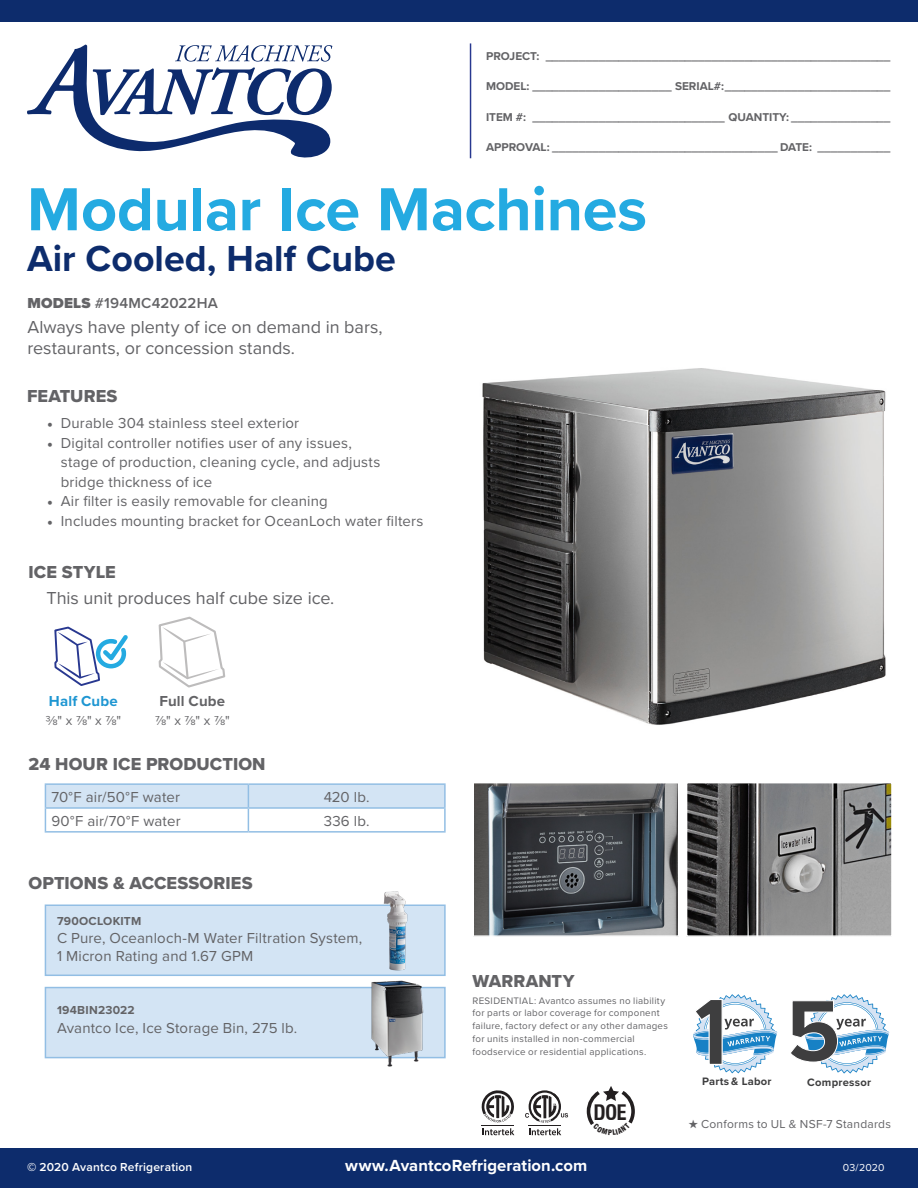
<style>
.page{position:relative;width:918px;height:1188px;background:#fff}
.page>*{position:absolute;margin:0;border:0;box-sizing:border-box;transform-origin:0 0}
.Series_Page_-_Series{font:700 63px "Proxima Nova";letter-spacing:-.01em;color:#24aae1}
.t1{font:700 37.5px "Proxima Nova";color:#0d2c6c}
.t2{font:700 condensed 20.85px "Swiss 721 BT";color:#231f20}
.t3{font:18px/21px "Proxima Nova";color:#636366}
.t4{font:18px "Proxima Nova Extrabld";letter-spacing:.005em;color:#636366}
.t5{font:700 16.65px "Proxima Nova";letter-spacing:.005em;color:#fff}
.t6{font:15px/19.5px "Proxima Nova";letter-spacing:.01em;color:#636366}
.t7{font:600 15px "Proxima Nova";letter-spacing:.015em;color:#636366}
.t8{font:700 15px "Proxima Nova";letter-spacing:.01em;color:#1e96d2}
.t9{font:700 15px "Proxima Nova";letter-spacing:.005em;color:#636366}
.t10{font:13.5px "Proxima Nova";color:#636366}
.t11{font:12px "Proxima Nova";letter-spacing:.02em;color:#636366}
.t12{font:600 12px "Proxima Nova";letter-spacing:.015em;color:#fff}
.t13{font:700 12px "Proxima Nova";letter-spacing:.02em;color:#636366}
.t14{font:700 11.7px "Proxima Nova";color:#636366}
.t15{font:700 11.25px "Proxima Nova";letter-spacing:.025em;color:#3e3e3f}
.t16{font:700 11.1px "Proxima Nova";letter-spacing:.025em;color:#3e3e3f}
.t17{font:10.5px "Proxima Nova";letter-spacing:.01em;color:#fff}
.t18{font:9.75px/12.8px "Proxima Nova";letter-spacing:.03em;color:#636366}
.s1{font-weight:900}
.s2{font-family:"Minion Pro"}
</style>
<div class="page">
<img style="left:482px;top:368px;width:404px;height:357px">
<div style="left:0;top:0;width:918px;height:21px;background:#0d2c6c"></div>
<div style="left:0;top:1148px;width:918px;height:40px;background:#0d2c6c"></div>
<svg style="left:27px;top:45px;width:305px;height:113px"></svg>
<hr style="left:470px;top:43px;width:1px;height:115px;background:#283890">
<svg style="left:158px;top:617px;width:67px;height:71px"></svg>
<svg style="left:54px;top:626px;width:74px;height:60px"></svg>
<div style="left:45px;top:904px;width:401px;height:72px;background:#d3e4f4;border:2px solid #92bee4"></div>
<div style="left:45px;top:987px;width:401px;height:71px;background:#d3e4f4;border:2px solid #92bee4"></div>
<img style="left:360px;top:892px;width:76px;height:79px">
<img style="left:360px;top:980px;width:76px;height:87px">
<img style="left:689px;top:785px;width:201px;height:149px">
<div style="left:686px;top:782px;width:207px;height:155px;border:2px solid #fff"></div>
<img style="left:475px;top:785px;width:201px;height:149px">
<div style="left:472px;top:782px;width:207px;height:155px;border:2px solid #fff"></div>
<svg style="left:693px;top:994px;width:84px;height:79px"></svg>
<svg style="left:791px;top:994px;width:98px;height:79px"></svg>
<svg style="left:482px;top:1090px;width:32px;height:45px"></svg>
<hr style="left:482px;top:1125px;width:32px;height:1px;background:#231f20">
<svg style="left:525px;top:1090px;width:43px;height:45px"></svg>
<hr style="left:529px;top:1125px;width:32px;height:1px;background:#231f20">
<hr style="left:45px;top:783px;width:203px;height:2px;background:#92bee4">
<hr style="left:248px;top:783px;width:198px;height:2px;background:#92bee4">
<hr style="left:444px;top:785px;width:2px;height:22px;background:#92bee4">
<hr style="left:248px;top:807px;width:198px;height:2px;background:#92bee4">
<svg style="left:45px;top:784px;width:400px;height:47px"></svg>
<hr style="left:444px;top:809px;width:2px;height:22px;background:#92bee4">
<hr style="left:45px;top:831px;width:203px;height:2px;background:#92bee4">
<hr style="left:248px;top:831px;width:198px;height:2px;background:#92bee4">
<svg style="left:586px;top:1086px;width:49px;height:39px"></svg>
<p class="t14" style="left:486px;top:47px;width:406px">PROJECT: ____________________________________________________</p>
<p class="t14" style="left:486px;top:78px;width:406px">MODEL: _____________________ SERIAL#:_________________________</p>
<p class="t14" style="left:486px;top:108px;width:406px">ITEM #: _____________________________ QUANTITY: _______________</p>
<p class="t14" style="left:486px;top:139px;width:406px">APPROVAL: __________________________________ DATE: ___________</p>
<p class="Series_Page_-_Series" style="left:27px;top:162px;width:622px">Modular Ice Machines</p>
<p class="t1" style="left:27px;top:230px;width:370px">Air Cooled, Half Cube</p>
<p class="t7" style="left:27px;top:292px;width:192px"><span class="s1">MODELS</span> #194MC42022HA</p>
<p class="t3" style="left:27px;top:316px;width:357px">Always have plenty of ice on demand in bars, restaurants, or concession stands.</p>
<p class="t4" style="left:27px;top:383px;width:92px">FEATURES</p>
<p class="t6" style="left:47px;top:413px;width:253px"><span class="s2">•</span> Durable 304 stainless steel exterior</p>
<p class="t6" style="left:61px;top:432px;width:321px;text-indent:-14px"><span class="s2">•</span> Digital controller notifies user of any issues, stage of production, cleaning cycle, and adjusts bridge thickness of ice</p>
<p class="t6" style="left:47px;top:491px;width:282px"><span class="s2">•</span> Air filter is easily removable for cleaning</p>
<p class="t6" style="left:47px;top:510px;width:378px"><span class="s2">•</span> Includes mounting bracket for OceanLoch water filters</p>
<p class="t4" style="left:28px;top:559px;width:89px">ICE STYLE</p>
<p class="t3" style="left:46px;top:587px;width:289px">This unit produces half cube size ice.</p>
<p class="t8" style="left:49px;top:690px;width:70px">Half Cube</p>
<p class="t10" style="left:46px;top:711px;width:77px">⅜" x ⅞" x ⅞"</p>
<p class="t9" style="left:160px;top:690px;width:67px">Full Cube</p>
<p class="t10" style="left:155px;top:711px;width:76px">⅞" x ⅞" x ⅞"</p>
<p class="t4" style="left:28px;top:751px;width:239px">24 HOUR ICE PRODUCTION</p>
<p class="t6" style="left:51px;top:787px;width:130px">70°F air/50°F water</p>
<p class="t6" style="left:324px;top:787px;width:47px">420 lb.</p>
<p class="t6" style="left:51px;top:810px;width:131px">90°F air/70°F water</p>
<p class="t6" style="left:324px;top:810px;width:47px">336 lb.</p>
<p class="t4" style="left:28px;top:870px;width:226px">OPTIONS &amp; ACCESSORIES</p>
<p class="t13" style="left:57px;top:912px;width:86px">790OCLOKITM</p>
<p class="t6" style="left:57px;top:929px;width:307px;line-height:18px">C Pure, Oceanloch-M Water Filtration System,<br>1 Micron Rating and 1.67 GPM</p>
<p class="t13" style="left:57px;top:1001px;width:79px">194BIN23022</p>
<p class="t6" style="left:57px;top:1018px;width:242px">Avantco Ice, Ice Storage Bin, 275 lb.</p>
<p class="t4" style="left:472px;top:967px;width:104px">WARRANTY</p>
<p class="t18" style="left:472px;top:993px;width:197px">RESIDENTIAL: Avantco assumes no liability for parts or labor coverage for component failure, factory defect or any other damages for units installed in non-commercial foodservice or residential applications.</p>
<p class="t2" style="left:593px;top:1100px;width:35px">DOE</p>
<p class="t12" style="left:27px;top:1158px;width:167px"><span class="s1">©</span> 2020 Avantco Refrigeration</p>
<p class="t5" style="left:345px;top:1153px;width:243px">www.AvantcoRefrigeration.com</p>
<p class="t16" style="left:702px;top:1073px;width:71px">Parts &amp; Labor</p>
<p class="t15" style="left:807px;top:1073px;width:65px">Compressor</p>
<p class="t11" style="left:689px;top:1115px;width:204px">★ Conforms to UL &amp; NSF-7 Standards</p>
<p class="t17" style="left:843px;top:1160px;width:43px">03/2020</p>
</div>
